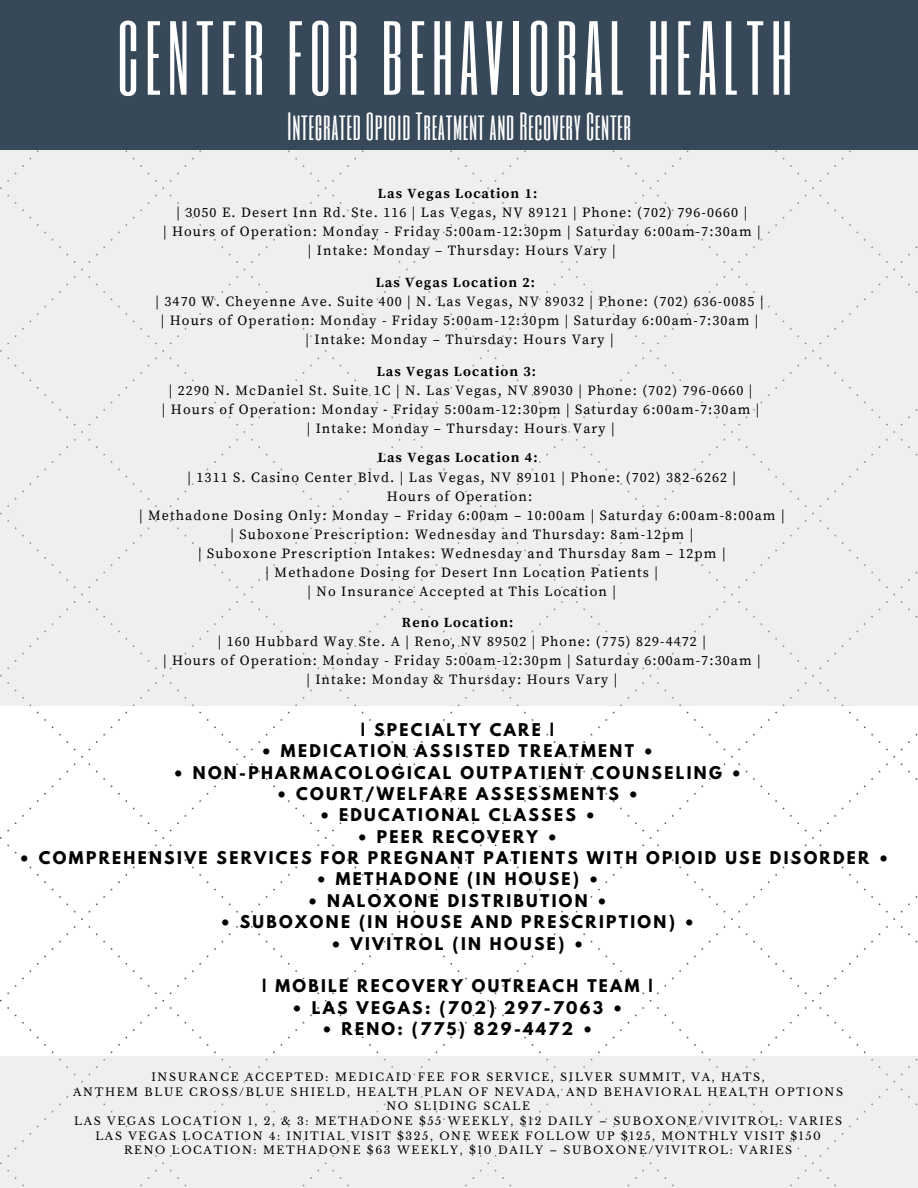
<style>
.page{position:relative;width:918px;height:1188px;background:#fff}
.page>*{position:absolute;margin:0;border:0;box-sizing:border-box;transform-origin:0 0}
.t1{font:87.15px "Six Caps";letter-spacing:.07em;color:#fff}
.t2{font:32.7px "Six Caps";letter-spacing:.02em;color:#fff}
.t3{font:700 15.6px "League Spartan";letter-spacing:.15em;color:#000}
.t4{font:13.95px/19.2px "Source Serif Pro";letter-spacing:.08em;color:#000;text-align:center}
.t5{font:700 13.95px "Source Serif Pro";letter-spacing:.08em;color:#000}
.t6{font:10.95px/14.7px "Libre Baskerville";letter-spacing:.15em;color:#000;text-align:center}
</style>
<div class="page">
<div style="left:0;top:117px;width:918px;height:588px;background:#efefef"></div>
<div style="left:0;top:0;width:918px;height:150px;background:#374859"></div>
<div style="left:0;top:1056px;width:918px;height:132px;background:#efefef"></div>
<h1 class="t1" style="left:117px;top:-1px;width:677px">CENTER FOR BEHAVIORAL HEALTH</h1>
<h2 class="t2" style="left:287px;top:104px;width:345px">Integrated Opioid Treatment and Recovery Center</h2>
<p class="t5" style="left:378px;top:185px;width:161px">Las Vegas Location 1:</p>
<p class="t4" style="left:163px;top:203px;width:599px">| 3050 E. Desert Inn Rd. Ste. 116 | Las Vegas, NV 89121 | Phone: (702) 796-0660 |<br>| Hours of Operation: Monday - Friday 5:00am-12:30pm | Saturday 6:00am-7:30am | | Intake: Monday – Thursday: Hours Vary |</p>
<p class="t5" style="left:376px;top:274px;width:161px">Las Vegas Location 2:</p>
<p class="t4" style="left:156px;top:292px;width:610px">| 3470 W. Cheyenne Ave. Suite 400 | N. Las Vegas, NV 89032 | Phone: (702) 636-0085 | | Hours of Operation: Monday - Friday 5:00am-12:30pm | Saturday 6:00am-7:30am |<br>| Intake: Monday – Thursday: Hours Vary |</p>
<p class="t5" style="left:377px;top:363px;width:161px">Las Vegas Location 3:</p>
<p class="t4" style="left:162px;top:381px;width:599px">| 2290 N. McDaniel St. Suite 1C | N. Las Vegas, NV 89030 | Phone: (702) 796-0660 |<br>| Hours of Operation: Monday - Friday 5:00am-12:30pm | Saturday 6:00am-7:30am | | Intake: Monday – Thursday: Hours Vary |</p>
<p class="t5" style="left:378px;top:450px;width:161px">Las Vegas Location 4:</p>
<p class="t4" style="left:139px;top:468px;width:647px">| 1311 S. Casino Center Blvd. | Las Vegas, NV 89101 | Phone: (702) 382-6262 |<br>Hours of Operation:<br>| Methadone Dosing Only: Monday – Friday 6:00am – 10:00am | Saturday 6:00am-8:00am | | Suboxone Prescription: Wednesday and Thursday: 8am-12pm |<br>| Suboxone Prescription Intakes: Wednesday and Thursday 8am – 12pm |<br>| Methadone Dosing for Desert Inn Location Patients |<br>| No Insurance Accepted at This Location |</p>
<p class="t5" style="left:402px;top:614px;width:113px">Reno Location:</p>
<p class="t4" style="left:163px;top:632px;width:599px">| 160 Hubbard Way Ste. A | Reno, NV 89502 | Phone: (775) 829-4472 |<br>| Hours of Operation: Monday - Friday 5:00am-12:30pm | Saturday 6:00am-7:30am | | Intake: Monday &amp; Thursday: Hours Vary |</p>
<p class="t3" style="left:361px;top:722px;width:194px">| SPECIALTY CARE |</p>
<p class="t3" style="left:261px;top:743px;width:395px">• MEDICATION ASSISTED TREATMENT •</p>
<p class="t3" style="left:173px;top:764px;width:571px">• NON-PHARMACOLOGICAL OUTPATIENT COUNSELING •</p>
<p class="t3" style="left:276px;top:786px;width:364px">• COURT/WELFARE ASSESSMENTS •</p>
<p class="t3" style="left:319px;top:807px;width:278px">• EDUCATIONAL CLASSES •</p>
<p class="t3" style="left:357px;top:829px;width:203px">• PEER RECOVERY •</p>
<p class="t3" style="left:19px;top:850px;width:872px">• COMPREHENSIVE SERVICES FOR PREGNANT PATIENTS WITH OPIOID USE DISORDER •</p>
<p class="t3" style="left:316px;top:871px;width:285px">• METHADONE (IN HOUSE) •</p>
<p class="t3" style="left:307px;top:893px;width:302px">• NALOXONE DISTRIBUTION •</p>
<p class="t3" style="left:220px;top:914px;width:477px">• SUBOXONE (IN HOUSE AND PRESCRIPTION) •</p>
<p class="t3" style="left:330px;top:935px;width:255px">• VIVITROL (IN HOUSE) •</p>
<p class="t3" style="left:262px;top:978px;width:392px">| MOBILE RECOVERY OUTREACH TEAM |</p>
<p class="t3" style="left:292px;top:1000px;width:333px">• LAS VEGAS: (702) 297-7063 •</p>
<p class="t3" style="left:322px;top:1021px;width:273px">• RENO: (775) 829-4472 •</p>
<p class="t6" style="left:73px;top:1070px;width:771px">INSURANCE ACCEPTED: MEDICAID FEE FOR SERVICE, SILVER SUMMIT, VA, HATS,<br>ANTHEM BLUE CROSS/BLUE SHIELD, HEALTH PLAN OF NEVADA, AND BEHAVIORAL HEALTH OPTIONS NO SLIDING SCALE<br>LAS VEGAS LOCATION 1, 2, &amp; 3: METHADONE $55 WEEKLY, $12 DAILY – SUBOXONE/VIVITROL: VARIES LAS VEGAS LOCATION 4: INITIAL VISIT $325, ONE WEEK FOLLOW UP $125, MONTHLY VISIT $150<br>RENO LOCATION: METHADONE $63 WEEKLY, $10 DAILY – SUBOXONE/VIVITROL: VARIES</p>
</div>
